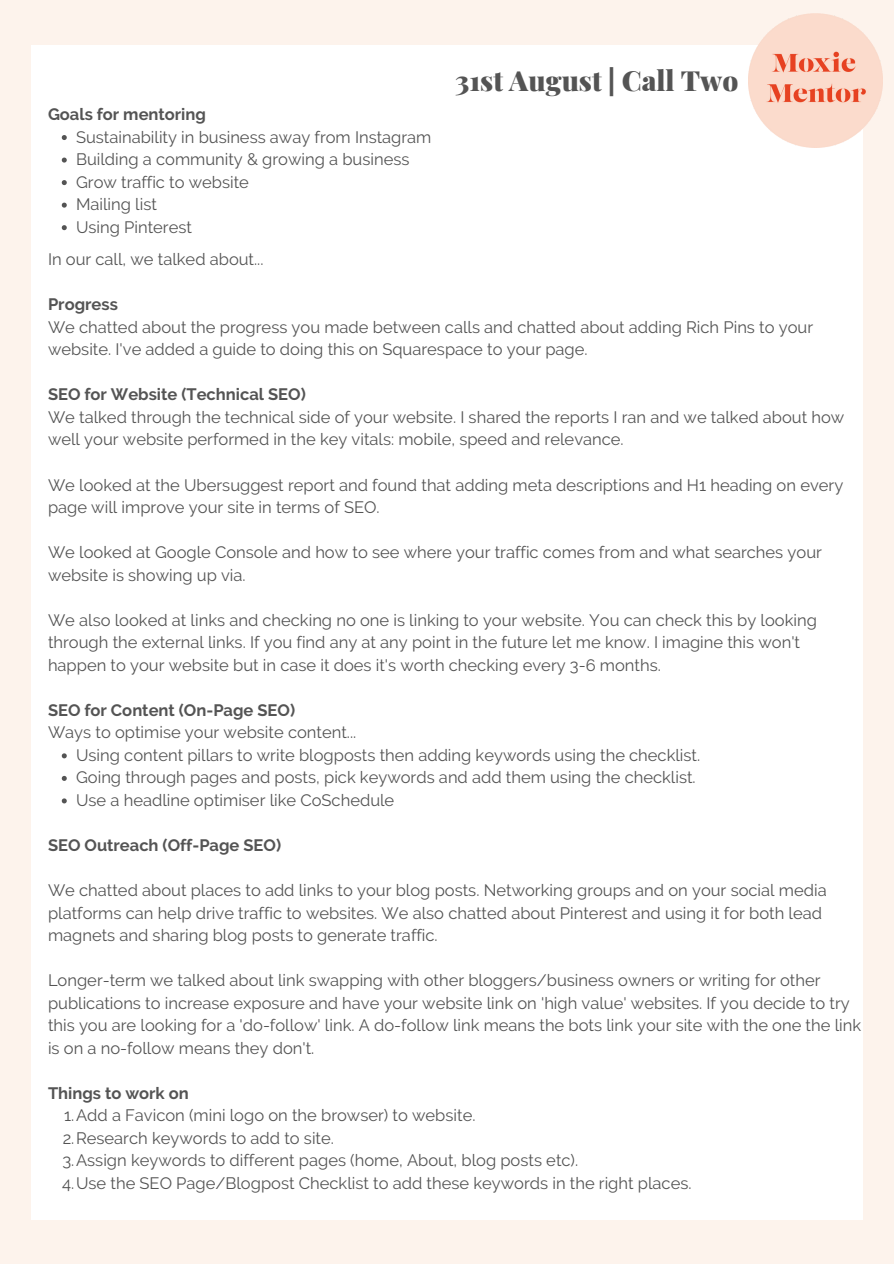
<style>
.page{position:relative;width:894px;height:1264px;background:#fff}
.page>*{position:absolute;margin:0;border:0;box-sizing:border-box;transform-origin:0 0}
.t1{font:900 27.75px "Playfair Display";color:#545454}
.t2{font:16.5px/22.5px "Raleway";color:#545454}
.t3{font:700 16.5px "Raleway";color:#545454}
</style>
<div class="page">
<div style="left:0;top:0;width:893px;height:1263px;background:#fdefe6"></div>
<div style="left:32px;top:45px;width:831px;height:1174px;background:#fff"></div>
<svg style="left:62px;top:135px;width:5px;height:5px"></svg>
<svg style="left:62px;top:157px;width:5px;height:6px"></svg>
<svg style="left:62px;top:180px;width:5px;height:5px"></svg>
<svg style="left:62px;top:203px;width:5px;height:5px"></svg>
<svg style="left:62px;top:225px;width:5px;height:5px"></svg>
<svg style="left:62px;top:753px;width:5px;height:5px"></svg>
<svg style="left:62px;top:776px;width:5px;height:5px"></svg>
<svg style="left:62px;top:798px;width:5px;height:5px"></svg>
<img style="left:748px;top:13px;width:134px;height:134px">
<p class="t3" style="left:48px;top:104px;width:159px">Goals for mentoring</p>
<p class="t2" style="left:76px;top:125px;width:357px">Sustainability in business away from Instagram</p>
<p class="t2" style="left:76px;top:148px;width:335px">Building a community &amp; growing a business</p>
<p class="t2" style="left:76px;top:170px;width:174px">Grow traffic to website</p>
<p class="t2" style="left:76px;top:193px;width:82px">Mailing list</p>
<p class="t2" style="left:76px;top:215px;width:117px">Using Pinterest</p>
<p class="t1" style="left:455px;top:61px;width:285px">31st August | Call Two</p>
<p class="t2" style="left:48px;top:248px;width:217px">In our call, we talked about...</p>
<p class="t3" style="left:48px;top:295px;width:71px">Progress</p>
<p class="t2" style="left:48px;top:316px;width:766px">We chatted about the progress you made between calls and chatted about adding Rich Pins to your website. I've added a guide to doing this on Squarespace to your page.</p>
<p class="t3" style="left:48px;top:385px;width:259px">SEO for Website (Technical SEO)</p>
<p class="t2" style="left:48px;top:406px;width:797px">We talked through the technical side of your website. I shared the reports I ran and we talked about how well your website performed in the key vitals: mobile, speed and relevance.</p>
<p class="t2" style="left:48px;top:473px;width:796px">We looked at the Ubersuggest report and found that adding meta descriptions and H1 heading on every page will improve your site in terms of SEO.</p>
<p class="t2" style="left:48px;top:541px;width:775px">We looked at Google Console and how to see where your traffic comes from and what searches your website is showing up via.</p>
<p class="t2" style="left:48px;top:608px;width:770px">We also looked at links and checking no one is linking to your website. You can check this by looking through the external links. If you find any at any point in the future let me know. I imagine this won't happen to your website but in case it does it's worth checking every 3-6 months.</p>
<p class="t3" style="left:48px;top:700px;width:248px">SEO for Content (On-Page SEO)</p>
<p class="t2" style="left:48px;top:721px;width:310px">Ways to optimise your website content...</p>
<p class="t2" style="left:76px;top:743px;width:625px">Using content pillars to write blogposts then adding keywords using the checklist.</p>
<p class="t2" style="left:76px;top:766px;width:621px">Going through pages and posts, pick keywords and add them using the checklist.</p>
<p class="t2" style="left:76px;top:788px;width:319px">Use a headline optimiser like CoSchedule</p>
<p class="t3" style="left:48px;top:835px;width:234px">SEO Outreach (Off-Page SEO)</p>
<p class="t2" style="left:48px;top:879px;width:780px">We chatted about places to add links to your blog posts. Networking groups and on your social media platforms can help drive traffic to websites. We also chatted about Pinterest and using it for both lead magnets and sharing blog posts to generate traffic.</p>
<p class="t2" style="left:48px;top:969px;width:814px">Longer-term we talked about link swapping with other bloggers/business owners or writing for other publications to increase exposure and have your website link on 'high value' websites. If you decide to try this you are looking for a 'do-follow' link. A do-follow link means the bots link your site with the one the link is on a no-follow means they don't.</p>
<p class="t3" style="left:48px;top:1083px;width:142px">Things to work on</p>
<p class="t2" style="left:64px;top:1104px;width:412px">1.Add a Favicon (mini logo on the browser) to website.</p>
<p class="t2" style="left:63px;top:1126px;width:273px">2.Research keywords to add to site.</p>
<p class="t2" style="left:62px;top:1149px;width:517px">3.Assign keywords to different pages (home, About, blog posts etc).</p>
<p class="t2" style="left:62px;top:1171px;width:630px">4.Use the SEO Page/Blogpost Checklist to add these keywords in the right places.</p>
</div>
